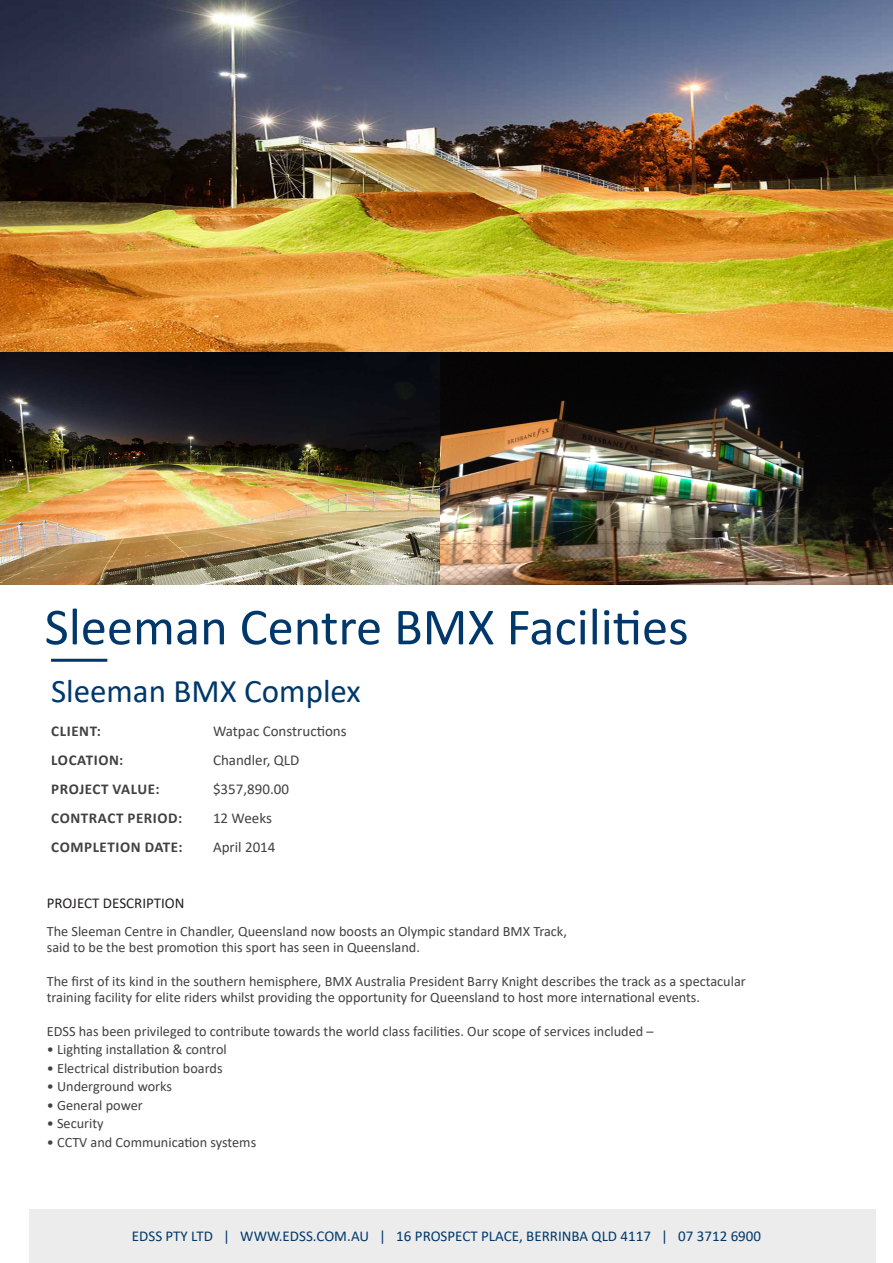
<style>
.page{position:relative;width:893px;height:1263px;background:#fff}
.page>*{position:absolute;margin:0;border:0;box-sizing:border-box;transform-origin:0 0}
.body{font:52.5px "Calibri";color:#00386b}
.Body_Introduction{font:33px "Calibri";color:#00386b}
.Body_Introduction-2{font:15px "Calibri";color:#00386b}
.body-2{font:700 15px "Calibri";letter-spacing:.04em;color:#424040}
.body-3{font:15px "Calibri";color:#424040}
.Body_Introduction-3{font:15px "Calibri";color:#231f20}
.body-4{font:14.25px/16.5px "Calibri";color:#424040}
</style>
<div class="page">
<div style="left:30px;top:1209px;width:846px;height:54px;background:#ececec"></div>
<hr style="left:51px;top:659px;width:56px;height:3px;background:#00386b">
<img style="left:0;top:0;width:893px;height:374px">
<img style="left:0;top:353px;width:892px;height:232px">
<p class="body" style="left:45px;top:590px;width:645px">Sleeman Centre BMX Facilities</p>
<p class="Body_Introduction" style="left:51px;top:668px;width:311px">Sleeman BMX Complex</p>
<p class="body-2" style="left:51px;top:720px;width:51px">CLIENT:</p>
<p class="body-3" style="left:213px;top:721px;width:135px">Watpac Constructions</p>
<p class="body-2" style="left:51px;top:749px;width:74px">LOCATION:</p>
<p class="body-3" style="left:213px;top:750px;width:88px">Chandler, QLD</p>
<p class="body-2" style="left:51px;top:778px;width:110px">PROJECT VALUE:</p>
<p class="body-3" style="left:213px;top:779px;width:77px">$357,890.00</p>
<p class="body-2" style="left:51px;top:807px;width:132px">CONTRACT PERIOD:</p>
<p class="body-3" style="left:213px;top:808px;width:60px">12 Weeks</p>
<p class="body-2" style="left:51px;top:836px;width:133px">COMPLETION DATE:</p>
<p class="body-3" style="left:213px;top:837px;width:64px">April 2014</p>
<p class="Body_Introduction-3" style="left:47px;top:893px;width:139px">PROJECT DESCRIPTION</p>
<p class="body-4" style="left:47px;top:922px;width:522px">The Sleeman Centre in Chandler, Queensland now boosts an Olympic standard BMX Track, said to be the best promotion this sport has seen in Queensland.</p>
<p class="body-4" style="left:47px;top:972px;width:700px">The first of its kind in the southern hemisphere, BMX Australia President Barry Knight describes the track as a spectacular training facility for elite riders whilst providing the opportunity for Queensland to host more international events.</p>
<p class="body-4" style="left:47px;top:1022px;width:608px">EDSS has been privileged to contribute towards the world class facilities. Our scope of services included –</p>
<p class="body-4" style="left:47px;top:1041px;width:181px">• Lighting installation &amp; control</p>
<p class="body-4" style="left:47px;top:1059px;width:177px">• Electrical distribution boards</p>
<p class="body-4" style="left:47px;top:1078px;width:127px">• Underground works</p>
<p class="body-4" style="left:47px;top:1096px;width:98px">• General power</p>
<p class="body-4" style="left:47px;top:1115px;width:58px">• Security</p>
<p class="body-4" style="left:47px;top:1133px;width:211px">• CCTV and Communication systems</p>
<p class="Body_Introduction-2" style="left:132px;top:1225px;width:631px">EDSS PTY LTD | WWW.EDSS.COM.AU | 16 PROSPECT PLACE, BERRINBA QLD 4117 | 07 3712 6900</p>
</div>
